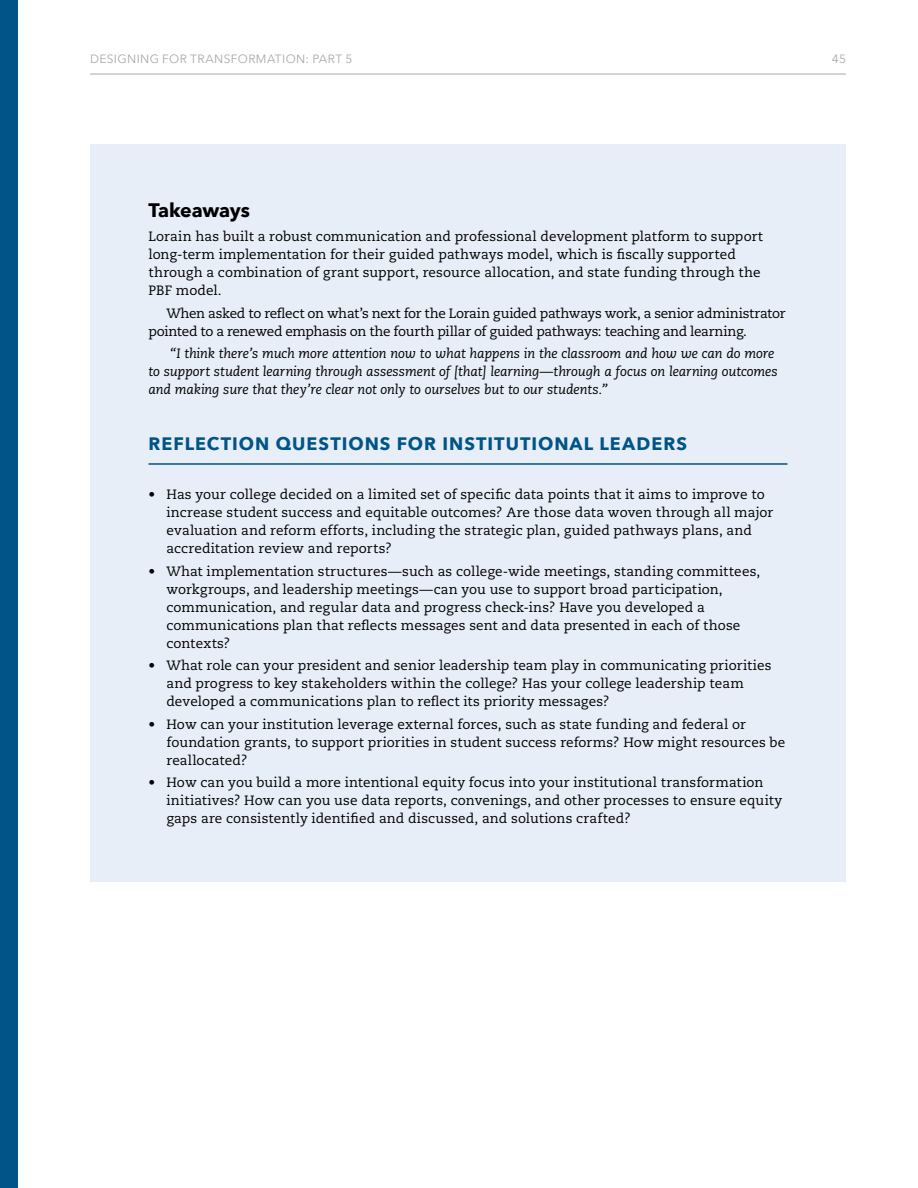
<style>
.page{position:relative;width:918px;height:1188px;background:#fff}
.page>*{position:absolute;margin:0;border:0;box-sizing:border-box;transform-origin:0 0}
.t1{font:700 19.5px "Avenir Next LT Pro";letter-spacing:-.015em;color:#000}
.t2{font:700 18px "Avenir Next LT Pro";letter-spacing:.055em;color:#005487}
.t3{font:13.5px/18px "Caecilia LT Pro 55 Roman";letter-spacing:.005em;color:#000}
.t4{font:italic 13.5px/18px "Caecilia LT Pro 56";letter-spacing:-.005em;color:#000}
.t5{font:13.5px/18px "Caecilia LT Pro 55 Roman";letter-spacing:-.02em;color:#000}
.t6{font:12px "Avenir Next LT Pro";letter-spacing:.03em;color:#a7a9ac}
</style>
<div class="page">
<div style="left:0;top:0;width:18px;height:1188px;background:#005487"></div>
<hr style="left:90px;top:74px;width:756px;height:1px;background:#a7a9ac">
<div style="left:90px;top:144px;width:756px;height:738px;background:#e7eef7"></div>
<hr style="left:148px;top:463px;width:640px;height:2px;background:#005487">
<p class="t6" style="left:90px;top:52px;width:264px">DESIGNING FOR TRANSFORMATION: PART 5</p>
<p class="t6" style="left:832px;top:52px;width:16px">45</p>
<h1 class="t1" style="left:148px;top:198px;width:103px">Takeaways</h1>
<p class="t3" style="left:148px;top:227px;width:616px">Lorain has built a robust communication and professional development platform to support long-term implementation for their guided pathways model, which is fiscally supported through a combination of grant support, resource allocation, and state funding through the PBF model.</p>
<p class="t5" style="left:148px;top:304px;width:639px;text-indent:18px">When asked to reflect on what’s next for the Lorain guided pathways work, a senior administrator pointed to a renewed emphasis on the fourth pillar of guided pathways: teaching and learning.</p>
<p class="t4" style="left:148px;top:344px;width:631px;text-indent:22px">“I think there’s much more attention now to what happens in the classroom and how we can do more to support student learning through assessment of [that] learning—through a focus on learning outcomes and making sure that they’re clear not only to ourselves but to our students.”</p>
<h2 class="t2" style="left:148px;top:432px;width:540px">REFLECTION QUESTIONS FOR INSTITUTIONAL LEADERS</h2>
<p class="t3" style="left:166px;top:485px;width:608px;text-indent:-18px">• Has your college decided on a limited set of specific data points that it aims to improve to increase student success and equitable outcomes? Are those data woven through all major evaluation and reform efforts, including the strategic plan, guided pathways plans, and accreditation review and reports?</p>
<p class="t3" style="left:166px;top:562px;width:595px;text-indent:-18px">• What implementation structures—such as college-wide meetings, standing committees, workgroups, and leadership meetings—can you use to support broad participation, communication, and regular data and progress check-ins? Have you developed a communications plan that reflects messages sent and data presented in each of those contexts?</p>
<p class="t3" style="left:166px;top:656px;width:607px;text-indent:-18px">• What role can your president and senior leadership team play in communicating priorities and progress to key stakeholders within the college? Has your college leadership team developed a communications plan to reflect its priority messages?</p>
<p class="t3" style="left:166px;top:715px;width:620px;text-indent:-18px">• How can your institution leverage external forces, such as state funding and federal or foundation grants, to support priorities in student success reforms? How might resources be reallocated?</p>
<p class="t3" style="left:166px;top:773px;width:617px;text-indent:-18px">• How can you build a more intentional equity focus into your institutional transformation initiatives? How can you use data reports, convenings, and other processes to ensure equity gaps are consistently identified and discussed, and solutions crafted?</p>
</div>
